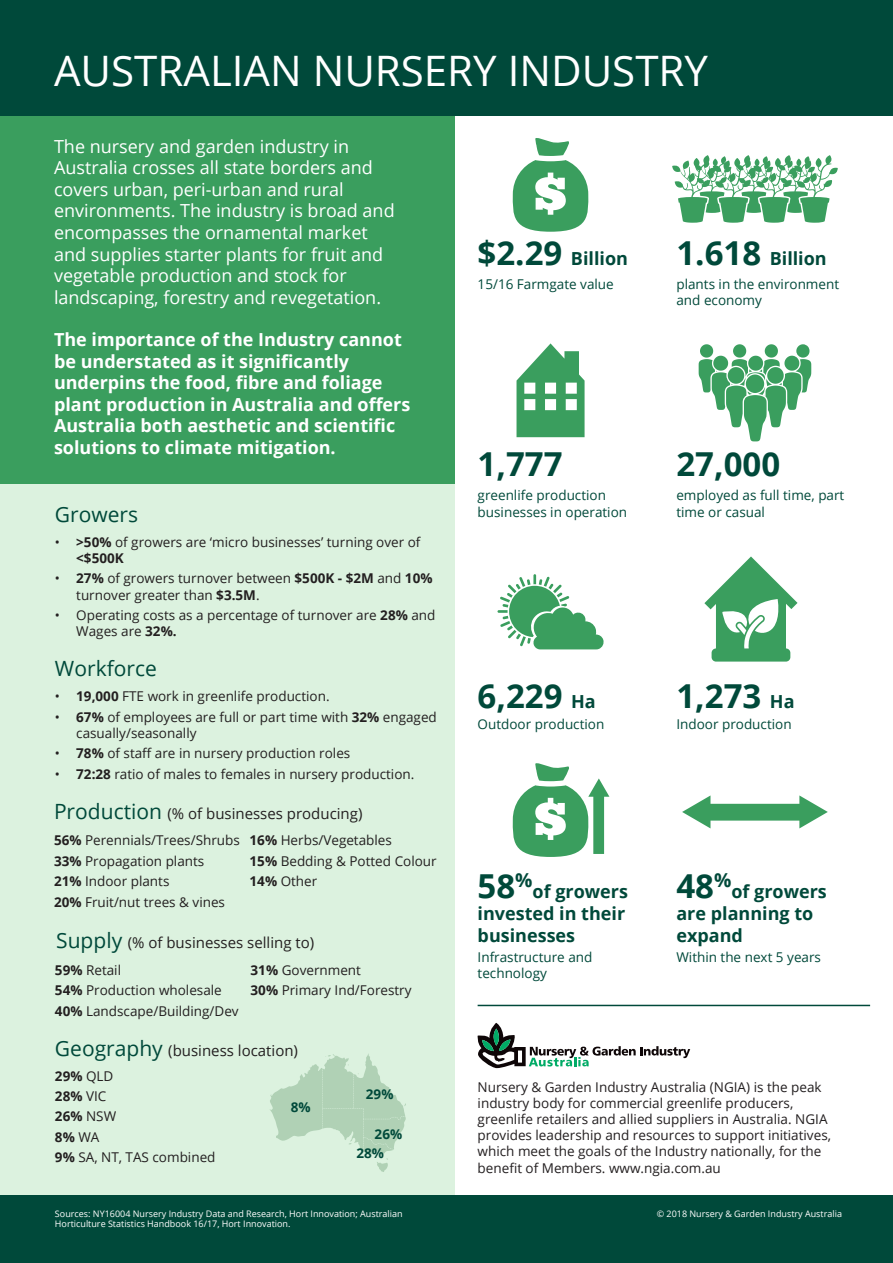
<style>
.page{position:relative;width:893px;height:1263px;background:#fff}
.page>*{position:absolute;margin:0;border:0;box-sizing:border-box;transform-origin:0 0}
.t1{font:42px "Open Sans";color:#fff}
.t2{font:700 33px "Open Sans";color:#00493a}
.t3{font:21px "Open Sans";color:#00493a}
.t4{font:18px/21.6px "Open Sans";color:#fff}
.t5{font:700 18px/21.6px "Open Sans";color:#fff}
.t6{font:700 18px/21.6px "Open Sans";color:#00493a}
.t7{font:15px "Open Sans";color:#231f20}
.t8{font:13.5px/16.2px "Open Sans";color:#231f20}
.t9{font:13.5px/16.2px "Open Sans";color:#00493a}
.t10{font:700 13.5px "Open Sans";color:#231f20}
.t11{font:700 13.5px "Open Sans";color:#00493a}
.footnotes{font:9px/10.8px "Open Sans";color:#fff}
.s1{font-weight:700}
.s2{font-size:21px;color:#00493a}
.s3{font-weight:400}
.s4{font-size:33px}
.s5{font-size:18px}
</style>
<div class="page">
<div style="left:0;top:116px;width:454px;height:368px;background:#3a9e5e"></div>
<div style="left:0;top:0;width:893px;height:116px;background:#00493a"></div>
<div style="left:0;top:484px;width:454px;height:734px;background:#dcf2df"></div>
<svg style="left:512px;top:138px;width:77px;height:94px"></svg>
<svg style="left:516px;top:343px;width:69px;height:94px"></svg>
<svg style="left:672px;top:155px;width:166px;height:68px"></svg>
<svg style="left:699px;top:344px;width:112px;height:97px"></svg>
<svg style="left:497px;top:574px;width:107px;height:75px"></svg>
<svg style="left:704px;top:556px;width:93px;height:106px"></svg>
<svg style="left:682px;top:795px;width:146px;height:33px"></svg>
<svg style="left:512px;top:763px;width:97px;height:94px"></svg>
<div style="left:0;top:1195px;width:893px;height:68px;background:#00493a"></div>
<svg style="left:478px;top:1023px;width:212px;height:45px"></svg>
<hr style="left:478px;top:1005px;width:392px;height:1px;background:#00493a">
<svg style="left:270px;top:1054px;width:136px;height:118px"></svg>
<p class="t1" style="left:54px;top:42px;width:656px">AUSTRALIAN NURSERY INDUSTRY</p>
<p class="t4" style="left:54px;top:135px;width:342px">The nursery and garden industry in Australia crosses all state borders and covers urban, peri-urban and rural environments. The industry is broad and encompasses the ornamental market and supplies starter plants for fruit and vegetable production and stock for landscaping, forestry and revegetation.</p>
<p class="t5" style="left:54px;top:328px;width:358px">The importance of the Industry cannot be understated as it significantly underpins the food, fibre and foliage plant production in Australia and offers Australia both aesthetic and scientific solutions to climate mitigation.</p>
<p class="t3" style="left:55px;top:500px;width:85px">Growers</p>
<p class="t8" style="left:76px;top:533px;width:346px;text-indent:-21px">• <span class="s1">&gt;50%</span> of growers are ‘micro businesses’ turning over of <span class="s1">&lt;$500K</span></p>
<p class="t8" style="left:76px;top:570px;width:358px;text-indent:-21px">• <span class="s1">27%</span> of growers turnover between <span class="s1">$500K - $2M</span> and <span class="s1">10% </span>turnover greater than <span class="s1">$3.5M</span>.</p>
<p class="t8" style="left:76px;top:607px;width:361px;text-indent:-21px">• Operating costs as a percentage of turnover are <span class="s1">28%</span> and<br>Wages are <span class="s1">32%.</span></p>
<p class="t3" style="left:55px;top:654px;width:103px">Workforce</p>
<p class="t8" style="left:55px;top:688px;width:276px">• <span class="s1">19,000</span> FTE work in greenlife production.</p>
<p class="t8" style="left:76px;top:708px;width:362px;text-indent:-21px">• <span class="s1">67%</span> of employees are full or part time with <span class="s1">32%</span> engaged casually/seasonally</p>
<p class="t8" style="left:55px;top:745px;width:297px">• <span class="s1">78%</span> of staff are in nursery production roles</p>
<p class="t8" style="left:55px;top:765px;width:361px">• <span class="s1">72:28</span> ratio of males to females in nursery production.</p>
<p class="t7" style="left:54px;top:803px;width:310px"><span class="s2">Production</span> (% of businesses producing)</p>
<p class="t8" style="left:54px;top:832px;width:187px"><span class="s1">56%</span> Perennials/Trees/Shrubs</p>
<p class="t8" style="left:54px;top:852px;width:152px"><span class="s1">33%</span> Propagation plants</p>
<p class="t8" style="left:54px;top:873px;width:117px"><span class="s1">21%</span> Indoor plants</p>
<p class="t8" style="left:54px;top:893px;width:173px"><span class="s1">20%</span> Fruit/nut trees &amp; vines</p>
<p class="t8" style="left:250px;top:832px;width:144px"><span class="s1">16%</span> Herbs/Vegetables</p>
<p class="t8" style="left:250px;top:852px;width:189px"><span class="s1">15%</span> Bedding &amp; Potted Colour</p>
<p class="t8" style="left:250px;top:873px;width:69px"><span class="s1">14%</span> Other</p>
<p class="t7" style="left:56px;top:932px;width:260px"><span class="s2">Supply</span> (% of businesses selling to)</p>
<p class="t8" style="left:55px;top:961px;width:68px"><span class="s1">59%</span> Retail</p>
<p class="t8" style="left:55px;top:982px;width:168px"><span class="s1">54%</span> Production wholesale</p>
<p class="t8" style="left:55px;top:1002px;width:185px"><span class="s1">40%</span> Landscape/Building/Dev</p>
<p class="t8" style="left:251px;top:961px;width:112px"><span class="s1">31%</span> Government</p>
<p class="t8" style="left:251px;top:982px;width:163px"><span class="s1">30%</span> Primary Ind/Forestry</p>
<p class="t7" style="left:55px;top:1040px;width:245px"><span class="s2">Geography</span> (business location)</p>
<p class="t10" style="left:55px;top:1066px;width:60px">29% <span class="s3">QLD</span></p>
<p class="t10" style="left:55px;top:1086px;width:53px">28% <span class="s3">VIC</span></p>
<p class="t10" style="left:55px;top:1107px;width:63px">26% <span class="s3">NSW</span></p>
<p class="t10" style="left:55px;top:1127px;width:46px">8% <span class="s3">WA</span></p>
<p class="t8" style="left:55px;top:1149px;width:162px"><span class="s1">9%</span> SA, NT, TAS combined</p>
<p class="t11" style="left:291px;top:1097px;width:21px">8%</p>
<p class="t11" style="left:366px;top:1084px;width:29px">29%</p>
<p class="t11" style="left:375px;top:1124px;width:29px">26%</p>
<p class="t11" style="left:356px;top:1143px;width:29px">28%</p>
<p class="t6" style="left:478px;top:247px;width:152px"><span class="s4">$2.29</span> Billion</p>
<p class="t9" style="left:478px;top:276px;width:138px">15/16 Farmgate value</p>
<p class="t6" style="left:676px;top:247px;width:152px"><span class="s4">1.618</span> Billion</p>
<p class="t9" style="left:676px;top:276px;width:164px">plants in the environment and economy</p>
<p class="t2" style="left:478px;top:440px;width:86px">1,777</p>
<p class="t9" style="left:478px;top:487px;width:151px">greenlife production businesses in operation</p>
<p class="t2" style="left:676px;top:440px;width:105px">27,000</p>
<p class="t9" style="left:676px;top:487px;width:169px">employed as full time, part time or casual</p>
<p class="t2" style="left:478px;top:673px;width:120px">6,229 <span class="s5">Ha</span></p>
<p class="t9" style="left:478px;top:715px;width:128px">Outdoor production</p>
<p class="t2" style="left:676px;top:673px;width:120px">1,273 <span class="s5">Ha</span></p>
<p class="t9" style="left:676px;top:715px;width:117px">Indoor production</p>
<p class="t2" style="left:478px;top:863px;width:57px">58<sup>%</sup></p>
<p class="t6" style="left:478px;top:880px;width:152px;text-indent:55px">of growers invested in their businesses</p>
<p class="t9" style="left:478px;top:948px;width:116px">Infrastructure and technology</p>
<p class="t2" style="left:676px;top:863px;width:57px">48<sup>%</sup></p>
<p class="t6" style="left:676px;top:880px;width:152px;text-indent:55px">of growers are planning to expand</p>
<p class="t9" style="left:676px;top:948px;width:146px">Within the next 5 years</p>
<p class="t8" style="left:478px;top:1078px;width:355px">Nursery &amp; Garden Industry Australia (NGIA) is the peak industry body for commercial greenlife producers, greenlife retailers and allied suppliers in Australia. NGIA provides leadership and resources to support initiatives, which meet the goals of the Industry nationally, for the benefit of Members. www.ngia.com.au</p>
<p class="footnotes" style="left:55px;top:1208px;width:349px">Sources: NY16004 Nursery Industry Data and Research, Hort Innovation; Australian<br>Horticulture Statistics Handbook 16/17, Hort Innovation.</p>
<p class="footnotes" style="left:657px;top:1208px;width:187px">© 2018 Nursery &amp; Garden Industry Australia</p>
</div>
